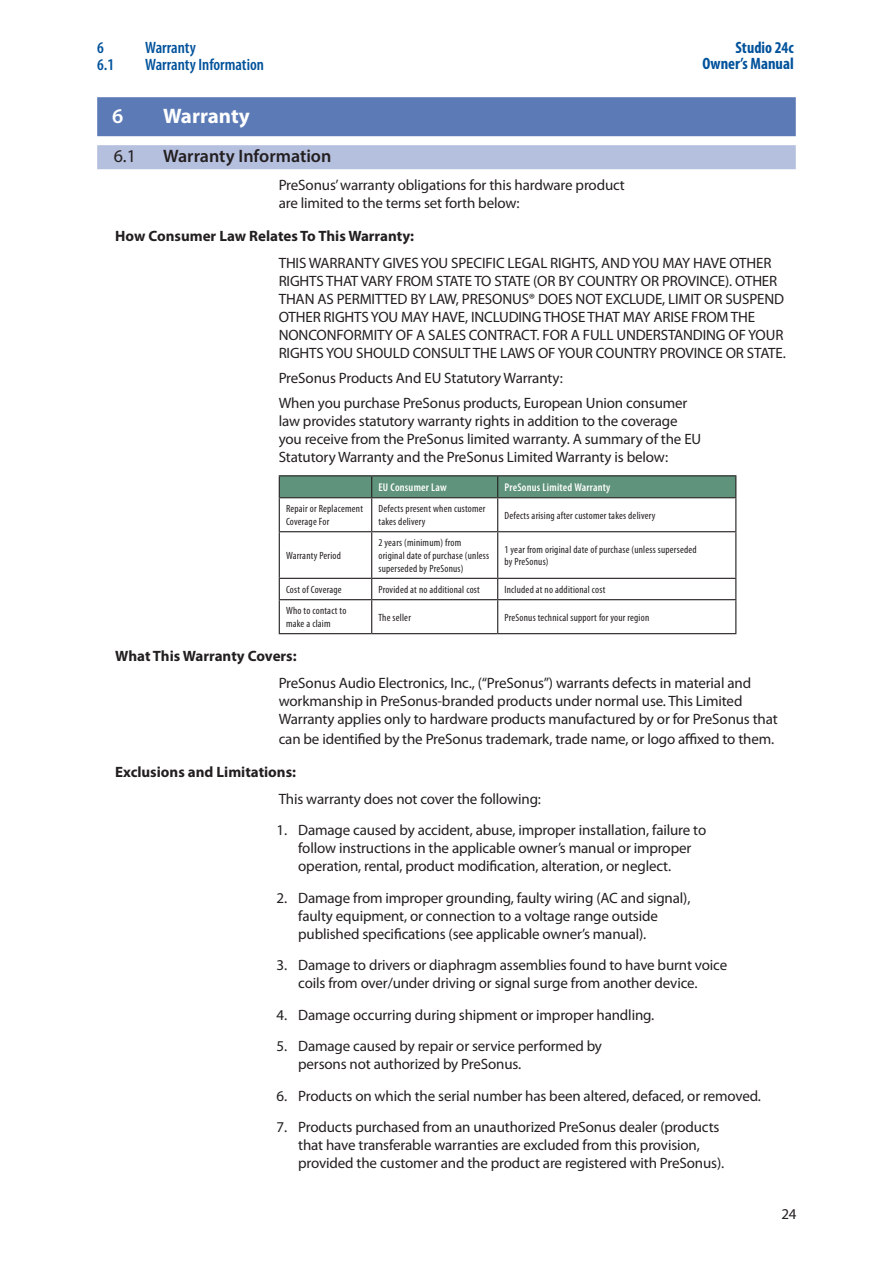
<style>
.page{position:relative;width:893px;height:1263px;background:#fff}
.page>*{position:absolute;margin:0;border:0;box-sizing:border-box;transform-origin:0 0}
.t1{font:700 21px "Myriad Pro";color:#fff}
.t2{font:600 21px "Myriad Pro";color:#fff}
.t3{font:600 18px "Myriad Pro";color:#231f20}
.t4{font:18px "Myriad Pro";color:#231f20}
.t5{font:600 condensed 16.5px "Myriad Pro";color:#01529b}
.t6{font:700 condensed 16.5px/16.5px "Myriad Pro";color:#01529b;text-align:right}
.t7{font:15px/18px "Myriad Pro";letter-spacing:-.01em;color:#231f20}
.t8{font:700 15px "Myriad Pro";color:#231f20}
.t9{font:600 condensed 11.25px "Myriad Pro";letter-spacing:.02em;color:#fff}
.t10{font:condensed 10.5px/12.6px "Myriad Pro";letter-spacing:.02em;color:#231f20}
</style>
<div class="page">
<div style="left:97px;top:97px;width:699px;height:39px;background:#5b7ab6"></div>
<div style="left:97px;top:145px;width:699px;height:24px;background:#b5bfde"></div>
<svg style="left:280px;top:498px;width:455px;height:33px"></svg>
<svg style="left:280px;top:532px;width:455px;height:101px"></svg>
<hr style="left:279px;top:475px;width:93px;height:1px;background:#231f20">
<hr style="left:372px;top:475px;width:126px;height:1px;background:#231f20">
<hr style="left:498px;top:475px;width:238px;height:1px;background:#231f20">
<div style="left:279px;top:476px;width:457px;height:21px;background:#5f937c"></div>
<hr style="left:279px;top:497px;width:93px;height:1px;background:#231f20">
<hr style="left:279px;top:498px;width:1px;height:33px;background:#231f20">
<hr style="left:372px;top:497px;width:126px;height:1px;background:#231f20">
<hr style="left:371px;top:498px;width:1px;height:33px;background:#231f20">
<hr style="left:498px;top:497px;width:238px;height:1px;background:#231f20">
<hr style="left:497px;top:498px;width:1px;height:33px;background:#231f20">
<hr style="left:735px;top:498px;width:1px;height:33px;background:#231f20">
<hr style="left:279px;top:531px;width:93px;height:1px;background:#231f20">
<hr style="left:279px;top:532px;width:1px;height:46px;background:#231f20">
<hr style="left:372px;top:531px;width:126px;height:1px;background:#231f20">
<hr style="left:371px;top:532px;width:1px;height:46px;background:#231f20">
<hr style="left:498px;top:531px;width:238px;height:1px;background:#231f20">
<hr style="left:497px;top:532px;width:1px;height:46px;background:#231f20">
<hr style="left:735px;top:532px;width:1px;height:46px;background:#231f20">
<hr style="left:279px;top:578px;width:93px;height:1px;background:#231f20">
<svg style="left:279px;top:579px;width:1px;height:20px"></svg>
<hr style="left:372px;top:578px;width:126px;height:1px;background:#231f20">
<svg style="left:371px;top:579px;width:1px;height:20px"></svg>
<hr style="left:498px;top:578px;width:238px;height:1px;background:#231f20">
<svg style="left:497px;top:579px;width:1px;height:20px"></svg>
<svg style="left:735px;top:579px;width:1px;height:20px"></svg>
<hr style="left:279px;top:599px;width:93px;height:1px;background:#231f20">
<hr style="left:279px;top:600px;width:1px;height:33px;background:#231f20">
<hr style="left:372px;top:599px;width:126px;height:1px;background:#231f20">
<hr style="left:371px;top:600px;width:1px;height:33px;background:#231f20">
<hr style="left:498px;top:599px;width:238px;height:1px;background:#231f20">
<hr style="left:497px;top:600px;width:1px;height:33px;background:#231f20">
<hr style="left:735px;top:600px;width:1px;height:33px;background:#231f20">
<hr style="left:279px;top:633px;width:93px;height:1px;background:#231f20">
<hr style="left:372px;top:633px;width:126px;height:1px;background:#231f20">
<hr style="left:498px;top:633px;width:238px;height:1px;background:#231f20">
<p class="t5" style="left:97px;top:39px;width:8px">6</p>
<p class="t5" style="left:145px;top:39px;width:52px">Warranty</p>
<p class="t5" style="left:97px;top:56px;width:19px">6.1</p>
<p class="t5" style="left:145px;top:56px;width:120px">Warranty Information</p>
<p class="t6" style="left:702px;top:39px;width:93px">Studio 24c<br>Owner’s Manual</p>
<h1 class="t2" style="left:112px;top:102px;width:13px">6</h1>
<h1 class="t1" style="left:163px;top:104px;width:88px">Warranty</h1>
<p class="t4" style="left:114px;top:147px;width:24px">6.1</p>
<p class="t3" style="left:163px;top:145px;width:170px">Warranty Information</p>
<p class="t7" style="left:279px;top:176px;width:348px">PreSonus’ warranty obligations for this hardware product are limited to the terms set forth below:</p>
<p class="t8" style="left:115px;top:228px;width:300px">How Consumer Law Relates To This Warranty:</p>
<p class="t7" style="left:279px;top:254px;width:509px">THIS WARRANTY GIVES YOU SPECIFIC LEGAL RIGHTS, AND YOU MAY HAVE OTHER RIGHTS THAT VARY FROM STATE TO STATE (OR BY COUNTRY OR PROVINCE). OTHER THAN AS PERMITTED BY LAW, PRESONUS® DOES NOT EXCLUDE, LIMIT OR SUSPEND OTHER RIGHTS YOU MAY HAVE, INCLUDING THOSE THAT MAY ARISE FROM THE NONCONFORMITY OF A SALES CONTRACT. FOR A FULL UNDERSTANDING OF YOUR RIGHTS YOU SHOULD CONSULT THE LAWS OF YOUR COUNTRY PROVINCE OR STATE.</p>
<p class="t7" style="left:279px;top:366px;width:410px;line-height:24.8px">PreSonus Products And EU Statutory Warranty:<br>When you purchase PreSonus products, European Union consumer</p>
<p class="t7" style="left:279px;top:412px;width:424px">law provides statutory warranty rights in addition to the coverage you receive from the PreSonus limited warranty. A summary of the EU<br>Statutory Warranty and the PreSonus Limited Warranty is below:</p>
<p class="t9" style="left:378px;top:481px;width:70px">EU Consumer Law</p>
<p class="t9" style="left:504px;top:481px;width:107px">PreSonus Limited Warranty</p>
<p class="t10" style="left:286px;top:503px;width:79px">Repair or Replacement<br>Coverage For</p>
<p class="t10" style="left:378px;top:503px;width:109px">Defects present when customer takes delivery</p>
<p class="t10" style="left:504px;top:509px;width:152px">Defects arising after customer takes delivery</p>
<p class="t10" style="left:286px;top:549px;width:56px">Warranty Period</p>
<p class="t10" style="left:378px;top:537px;width:112px">2 years (minimum) from original date of purchase (unless superseded by PreSonus)</p>
<p class="t10" style="left:504px;top:543px;width:194px">1 year from original date of purchase (unless superseded by PreSonus)</p>
<p class="t10" style="left:286px;top:583px;width:57px">Cost of Coverage</p>
<p class="t10" style="left:378px;top:583px;width:103px">Provided at no additional cost</p>
<p class="t10" style="left:504px;top:583px;width:102px">Included at no additional cost</p>
<p class="t10" style="left:286px;top:605px;width:62px">Who to contact to make a claim</p>
<p class="t10" style="left:378px;top:611px;width:34px">The seller</p>
<p class="t10" style="left:504px;top:611px;width:146px">PreSonus technical support for your region</p>
<p class="t8" style="left:115px;top:648px;width:183px">What This Warranty Covers:</p>
<p class="t7" style="left:279px;top:674px;width:501px">PreSonus Audio Electronics, Inc., (“PreSonus”) warrants defects in material and workmanship in PreSonus-branded products under normal use. This Limited<br>Warranty applies only to hardware products manufactured by or for PreSonus that</p>
<p class="t7" style="left:279px;top:730px;width:497px">can be identified by the PreSonus trademark, trade name, or logo affixed to them.</p>
<p class="t8" style="left:115px;top:763px;width:182px">Exclusions and Limitations:</p>
<p class="t7" style="left:279px;top:790px;width:264px">This warranty does not cover the following:</p>
<p class="t7" style="left:298px;top:821px;width:409px;text-indent:-22px">1. Damage caused by accident, abuse, improper installation, failure to follow instructions in the applicable owner’s manual or improper operation, rental, product modification, alteration, or neglect.</p>
<p class="t7" style="left:298px;top:889px;width:394px;text-indent:-22px">2. Damage from improper grounding, faulty wiring (AC and signal), faulty equipment, or connection to a voltage range outside published specifications (see applicable owner’s manual).</p>
<p class="t7" style="left:277px;top:956px;width:452px;text-align:center">3. Damage to drivers or diaphragm assemblies found to have burnt voice coils from over/under driving or signal surge from another device.</p>
<p class="t7" style="left:277px;top:1006px;width:379px">4. Damage occurring during shipment or improper handling.</p>
<p class="t7" style="left:298px;top:1037px;width:305px;text-indent:-22px">5. Damage caused by repair or service performed by persons not authorized by PreSonus.</p>
<p class="t7" style="left:277px;top:1087px;width:486px">6. Products on which the serial number has been altered, defaced, or removed.</p>
<p class="t7" style="left:298px;top:1118px;width:427px;text-indent:-22px">7. Products purchased from an unauthorized PreSonus dealer (products that have transferable warranties are excluded from this provision, provided the customer and the product are registered with PreSonus).</p>
<p class="t7" style="left:781px;top:1205px;width:17px">24</p>
</div>
